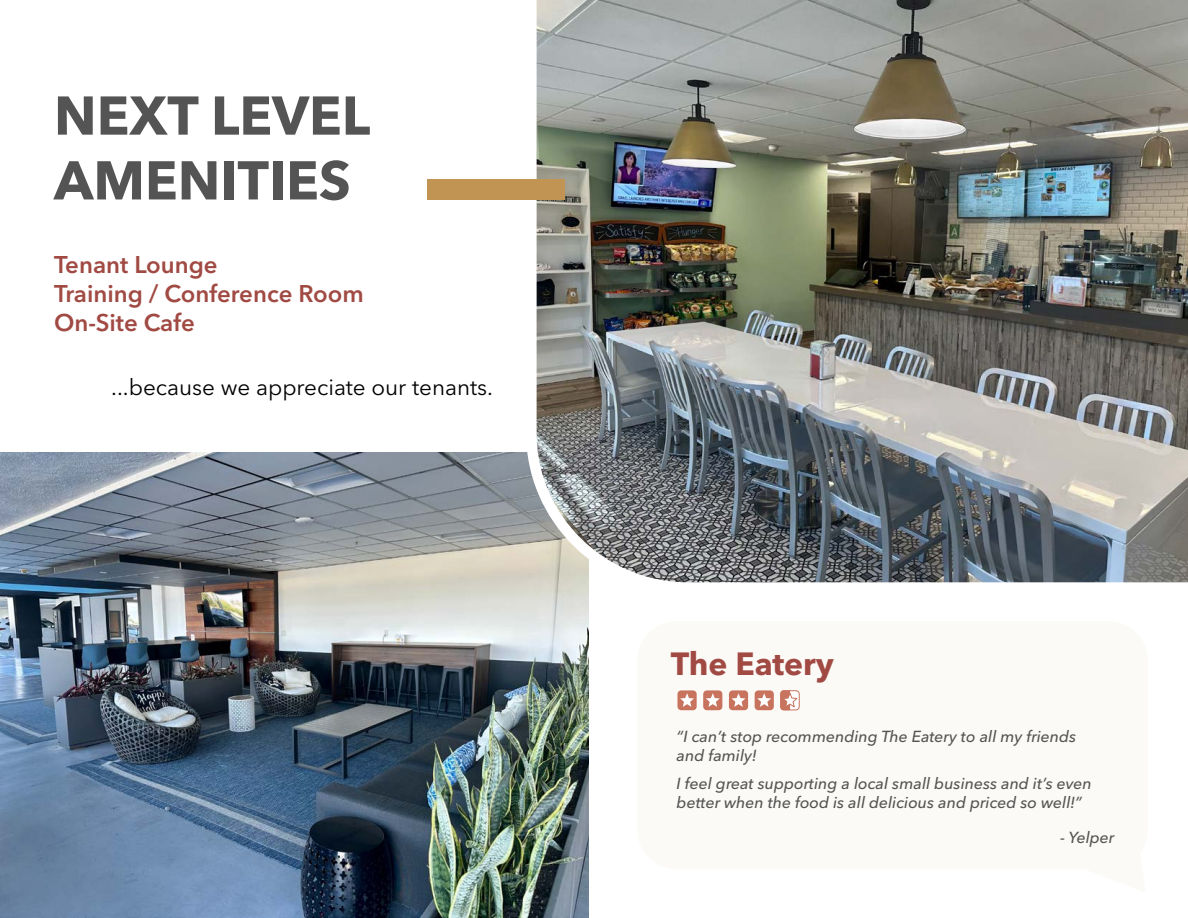
<style>
.page{position:relative;width:1188px;height:918px;background:#fff}
.page>*{position:absolute;margin:0;border:0;box-sizing:border-box;transform-origin:0 0}
.t1{font:700 54px/64.8px "Avenir Next LT Pro";color:#545454}
.t2{font:700 31.8px "Avenir Next LT Pro";color:#a14a43}
.t3{font:600 24px/28.8px "Avenir Next LT Pro";letter-spacing:-.01em;color:#a14a43}
.t4{font:22.5px "Avenir Next LT Pro";color:#000}
.t5{font:italic 500 15.9px/19px "Avenir Next LT Pro";color:#545454}
</style>
<div class="page">
<img style="left:0;top:453px;width:588px;height:465px">
<img style="left:521px;top:0;width:667px;height:598px">
<div style="left:427px;top:179px;width:138px;height:20px;background:#c19453"></div>
<div style="left:677px;top:690px;width:20px;height:20px;background:#c8735e;border-radius:4px"></div>
<svg style="left:680px;top:693px;width:14px;height:14px"></svg>
<div style="left:703px;top:690px;width:19px;height:20px;background:#c8735e;border-radius:4px"></div>
<svg style="left:706px;top:693px;width:14px;height:14px"></svg>
<div style="left:729px;top:690px;width:19px;height:20px;background:#c8735e;border-radius:4px"></div>
<svg style="left:732px;top:693px;width:13px;height:14px"></svg>
<div style="left:755px;top:690px;width:19px;height:20px;background:#c8735e;border-radius:4px"></div>
<svg style="left:757px;top:693px;width:14px;height:14px"></svg>
<div style="left:780px;top:690px;width:20px;height:20px;border:1px solid #c8735e;border-radius:3px"></div>
<svg style="left:780px;top:690px;width:18px;height:20px"></svg>
<h1 class="t1" style="left:54px;top:83px;width:318px">NEXT LEVEL<br>AMENITIES</h1>
<h3 class="t3" style="left:54px;top:250px;width:311px">Tenant Lounge<br>Training / Conference Room<br>On-Site Cafe</h3>
<h3 class="t4" style="left:111px;top:373px;width:383px">...because we appreciate our tenants.</h3>
<h2 class="t2" style="left:671px;top:645px;width:165px">The Eatery</h2>
<p class="t5" style="left:677px;top:727px;width:401px">“I can’t stop recommending The Eatery to all my friends and family!</p>
<p class="t5" style="left:677px;top:774px;width:417px">I feel great supporting a local small business and it’s even better when the food is all delicious and priced so well!”</p>
<p class="t5" style="left:1060px;top:828px;width:56px">- Yelper</p>
</div>
